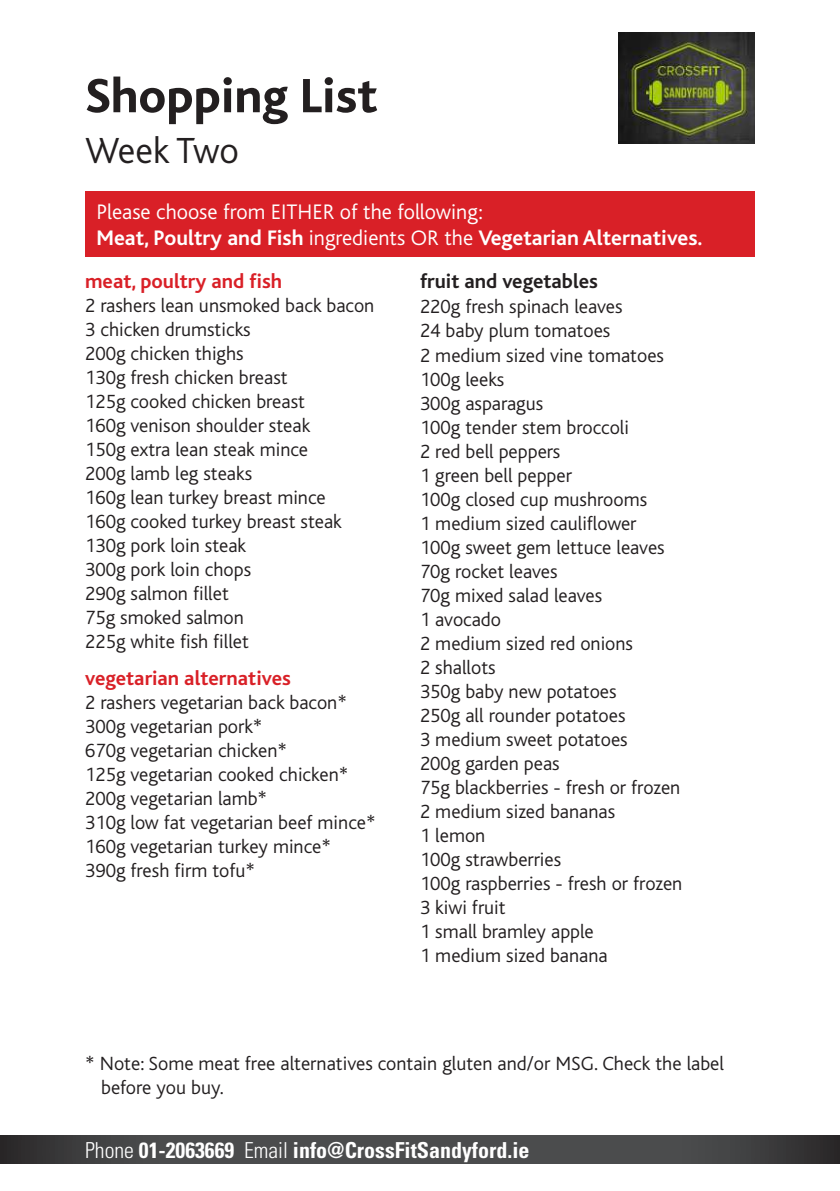
<style>
.page{position:relative;width:840px;height:1191px;background:#fff}
.page>*{position:absolute;margin:0;border:0;box-sizing:border-box;transform-origin:0 0}
.t1{font:800 50.4px "Bliss";color:#231f20}
.t2{font:300 38px "Bliss";letter-spacing:-.01em;color:#231f20}
.t3{font:300 22px/26.4px "Bliss";color:#fff}
.t4{font:700 condensed 22px "Univers";color:#fff}
.t5{font:700 21px "Bliss";color:#d92027}
.t6{font:700 21px "Bliss";color:#231f20}
.t7{font:300 20px/24px "Bliss";color:#231f20}
.s1{font-weight:700}
.s2{font-weight:300}
</style>
<div class="page">
<svg style="left:0;top:1136px;width:839px;height:27px;background:#454546"></svg>
<div style="left:85px;top:191px;width:669px;height:65px;background:#d92027"></div>
<img style="left:618px;top:33px;width:136px;height:110px">
<h1 class="t1" style="left:85px;top:70px;width:294px">Shopping List</h1>
<h2 class="t2" style="left:85px;top:130px;width:155px">Week Two</h2>
<p class="t3" style="left:96px;top:199px;width:607px">Please choose from EITHER of the following:<br><span class="s1">Meat, Poultry and Fish</span> ingredients OR the <span class="s1">Vegetarian Alternatives.</span></p>
<p class="t5" style="left:85px;top:270px;width:198px">meat, poultry and fish</p>
<p class="t7" style="left:85px;top:294px;width:290px">2 rashers lean unsmoked back bacon<br>3 chicken drumsticks<br>200g chicken thighs<br>130g fresh chicken breast<br>125g cooked chicken breast<br>160g venison shoulder steak<br>150g extra lean steak mince<br>200g lamb leg steaks<br>160g lean turkey breast mince<br>160g cooked turkey breast steak<br>130g pork loin steak<br>300g pork loin chops<br>290g salmon fillet<br>75g smoked salmon<br>225g white fish fillet</p>
<p class="t5" style="left:85px;top:667px;width:207px">vegetarian alternatives</p>
<p class="t7" style="left:85px;top:691px;width:292px">2 rashers vegetarian back bacon*<br>300g vegetarian pork*<br>670g vegetarian chicken*<br>125g vegetarian cooked chicken*<br>200g vegetarian lamb*<br>310g low fat vegetarian beef mince*<br>160g vegetarian turkey mince*<br>390g fresh firm tofu*</p>
<p class="t6" style="left:420px;top:270px;width:179px">fruit and vegetables</p>
<p class="t7" style="left:420px;top:295px;width:264px">220g fresh spinach leaves<br>24 baby plum tomatoes<br>2 medium sized vine tomatoes<br>100g leeks<br>300g asparagus<br>100g tender stem broccoli<br>2 red bell peppers<br>1 green bell pepper<br>100g closed cup mushrooms<br>1 medium sized cauliflower<br>100g sweet gem lettuce leaves<br>70g rocket leaves<br>70g mixed salad leaves<br>1 avocado<br>2 medium sized red onions<br>2 shallots<br>350g baby new potatoes<br>250g all rounder potatoes<br>3 medium sweet potatoes<br>200g garden peas<br>75g blackberries - fresh or frozen<br>2 medium sized bananas<br>1 lemon<br>100g strawberries<br>100g raspberries - fresh or frozen<br>3 kiwi fruit<br>1 small bramley apple<br>1 medium sized banana</p>
<p class="t7" style="left:101px;top:1052px;width:624px;text-indent:-16px">* Note: Some meat free alternatives contain gluten and/or MSG. Check the label before you buy.</p>
<p class="t4" style="left:85px;top:1136px;width:445px"><span class="s2">Phone</span> 01-2063669 <span class="s2">Email</span> info@CrossFitSandyford.ie</p>
</div>
